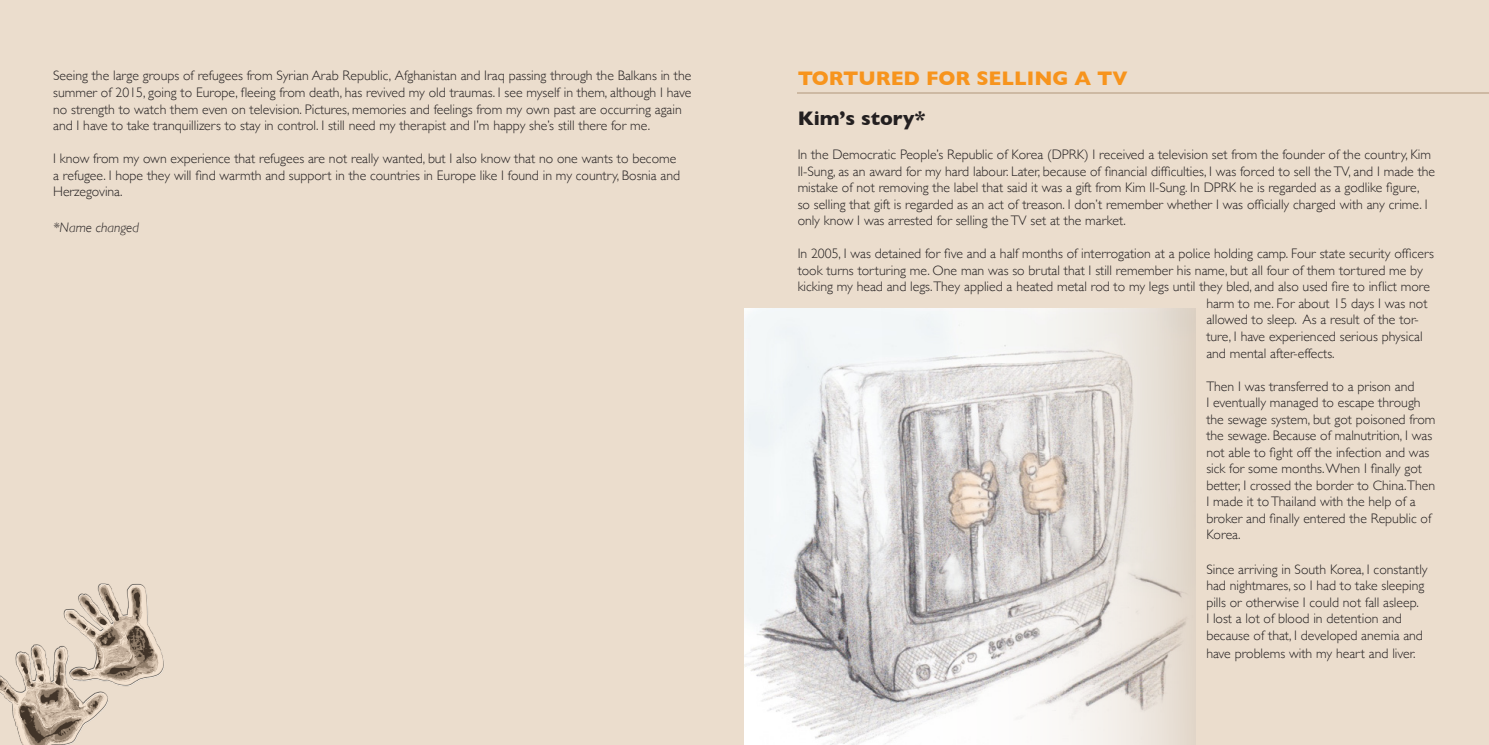
<style>
.page{position:relative;width:1489px;height:745px;background:#fff}
.page>*{position:absolute;margin:0;border:0;box-sizing:border-box;transform-origin:0 0}
.t1{font:700 20px "Gill Sans";color:#f7941d}
.t2{font:700 20px "Gill Sans";color:#231f20}
.t3{font:300 13.75px/16.5px "Gill Sans";color:#231f20}
.t4{font:italic 300 13.75px "Gill Sans";color:#231f20}
</style>
<div class="page">
<div style="left:0;top:0;width:745px;height:744px;background:#ebddcd"></div>
<img style="left:0;top:583px;width:164px;height:161px">
<div style="left:744px;top:0;width:744px;height:744px;background:#ebddcd"></div>
<hr style="left:797px;top:92px;width:691px;height:2px;background:#cdb9a3">
<img style="left:744px;top:308px;width:451px;height:436px">
<p class="t3" style="left:53px;top:67px;width:639px">Seeing the large groups of refugees from Syrian Arab Republic, Afghanistan and Iraq passing through the Balkans in the summer of 2015, going to Europe, fleeing from death, has revived my old traumas. I see myself in them, although I have no strength to watch them even on television. Pictures, memories and feelings from my own past are occurring again and I have to take tranquillizers to stay in control. I still need my therapist and I’m happy she’s still there for me.</p>
<p class="t3" style="left:53px;top:149px;width:628px">I know from my own experience that refugees are not really wanted, but I also know that no one wants to become a refugee. I hope they will find warmth and support in the countries in Europe like I found in my country, Bosnia and<br>Herzegovina.</p>
<p class="t4" style="left:53px;top:220px;width:87px">*Name changed</p>
<h1 class="t1" style="left:797px;top:62px;width:331px">TORTURED FOR SELLING A TV</h1>
<h1 class="t2" style="left:797px;top:102px;width:129px">Kim’s story*</h1>
<p class="t3" style="left:797px;top:146px;width:639px">In the Democratic People’s Republic of Korea (DPRK) I received a television set from the founder of the country, Kim Il-Sung, as an award for my hard labour. Later, because of financial difficulties, I was forced to sell the TV, and I made the mistake of not removing the label that said it was a gift from Kim Il-Sung. In DPRK he is regarded as a godlike figure, so selling that gift is regarded as an act of treason. I don’t remember whether I was officially charged with any crime. I only know I was arrested for selling the TV set at the market.</p>
<p class="t3" style="left:797px;top:245px;width:637px">In 2005, I was detained for five and a half months of interrogation at a police holding camp. Four state security officers</p>
<p class="t3" style="left:797px;top:261px;width:626px">took turns torturing me. One man was so brutal that I still remember his name, but all four of them tortured me by</p>
<p class="t3" style="left:797px;top:278px;width:634px">kicking my head and legs.They applied a heated metal rod to my legs until they bled, and also used fire to inflict more</p>
<p class="t3" style="left:1206px;top:294px;width:223px">harm to me. For about 15 days I was not</p>
<p class="t3" style="left:1206px;top:311px;width:214px">allowed to sleep. As a result of the tor-</p>
<p class="t3" style="left:1206px;top:327px;width:218px">ture, I have experienced serious physical</p>
<p class="t3" style="left:1206px;top:344px;width:130px">and mental after-effects.</p>
<p class="t3" style="left:1206px;top:377px;width:230px">Then I was transferred to a prison and<br>I eventually managed to escape through the sewage system, but got poisoned from the sewage. Because of malnutrition, I was not able to fight off the infection and was sick for some months. When I finally got better, I crossed the border to China.Then I made it to Thailand with the help of a broker and finally entered the Republic of Korea.</p>
<p class="t3" style="left:1206px;top:560px;width:223px">Since arriving in South Korea, I constantly had nightmares, so I had to take sleeping pills or otherwise I could not fall asleep.<br>I lost a lot of blood in detention and because of that, I developed anemia and</p>
<p class="t3" style="left:1206px;top:644px;width:211px">have problems with my heart and liver.</p>
</div>
